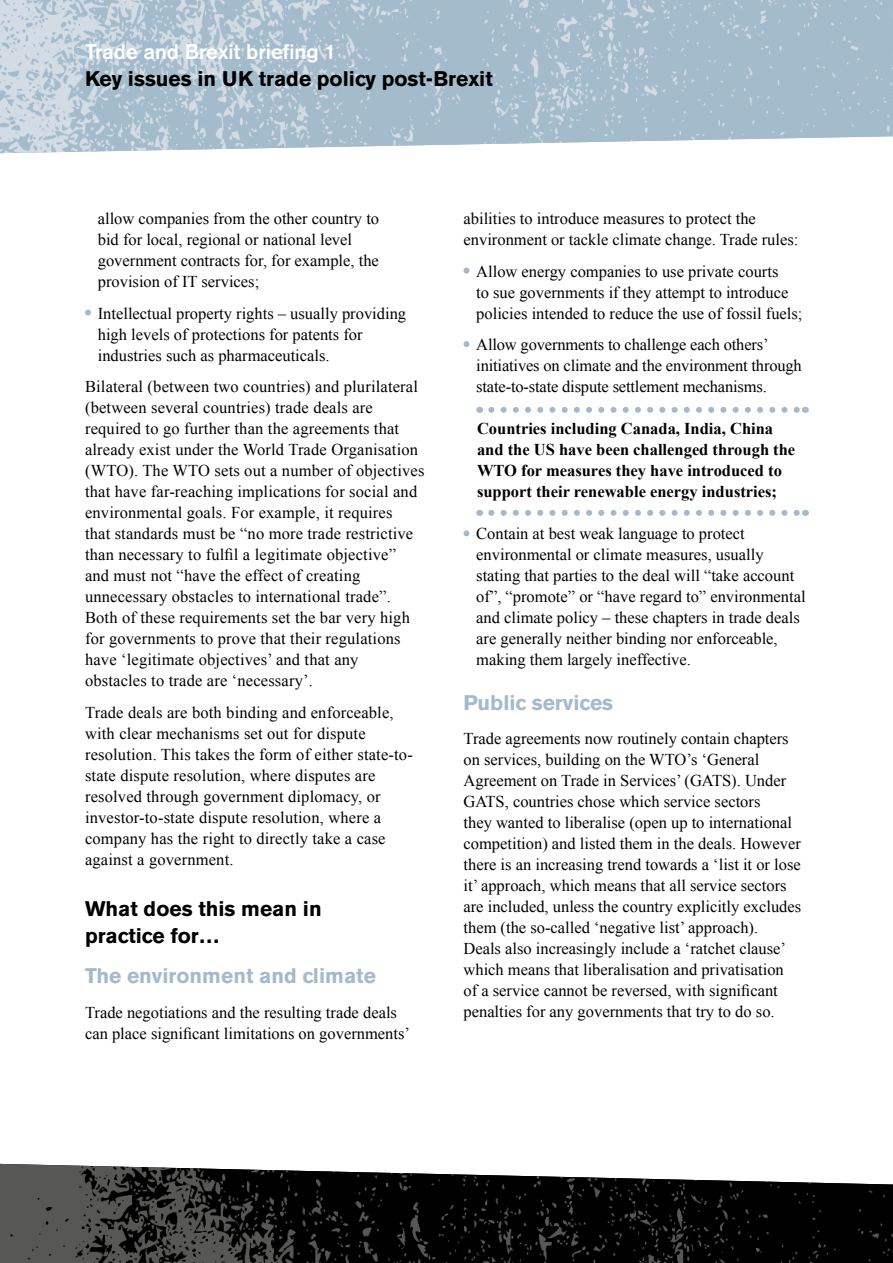
<style>
.page{position:relative;width:893px;height:1263px;background:#fff}
.page>*{position:absolute;margin:0;border:0;box-sizing:border-box;transform-origin:0 0}
.t1{font:700 21px/27px "Akzidenz Grotesk BE";color:#000}
.t2{font:700 21px "Akzidenz Grotesk BE";color:#a4bacb}
.t3{font:500 21px "Akzidenz Grotesk BE";color:#fff}
.t4{font:16.5px/21px "Times New Roman";color:#000}
.t5{font:700 16.5px/21px "Times New Roman";color:#000}
</style>
<div class="page">
<img style="left:0;top:0;width:893px;height:153px">
<img style="left:0;top:1163px;width:893px;height:100px">
<svg style="left:85px;top:310px;width:6px;height:6px"></svg>
<svg style="left:491px;top:407px;width:308px;height:6px"></svg>
<svg style="left:491px;top:510px;width:308px;height:6px"></svg>
<svg style="left:463px;top:268px;width:6px;height:6px"></svg>
<svg style="left:463px;top:341px;width:6px;height:6px"></svg>
<svg style="left:463px;top:530px;width:6px;height:6px"></svg>
<p class="t3" style="left:85px;top:39px;width:253px">Trade and Brexit briefing 1</p>
<p class="t1" style="left:85px;top:66px;width:409px">Key issues in UK trade policy post-Brexit</p>
<p class="t4" style="left:98px;top:208px;width:283px">allow companies from the other country to bid for local, regional or national level government contracts for, for example, the provision of IT services;</p>
<p class="t4" style="left:98px;top:302px;width:310px">Intellectual property rights – usually providing high levels of protections for patents for industries such as pharmaceuticals.</p>
<p class="t4" style="left:85px;top:376px;width:341px">Bilateral (between two countries) and plurilateral (between several countries) trade deals are required to go further than the agreements that already exist under the World Trade Organisation (WTO). The WTO sets out a number of objectives that have far-reaching implications for social and environmental goals. For example, it requires<br>that standards must be “no more trade restrictive than necessary to fulfil a legitimate objective”<br>and must not “have the effect of creating unnecessary obstacles to international trade”.<br>Both of these requirements set the bar very high for governments to prove that their regulations have ‘legitimate objectives’ and that any obstacles to trade are ‘necessary’.</p>
<p class="t4" style="left:85px;top:701px;width:329px">Trade deals are both binding and enforceable, with clear mechanisms set out for dispute resolution. This takes the form of either state-to&shy;state dispute resolution, where disputes are resolved through government diplomacy, or investor-to-state dispute resolution, where a company has the right to directly take a case against a government.</p>
<p class="t1" style="left:85px;top:895px;width:238px">What does this mean in practice for…</p>
<p class="t2" style="left:85px;top:964px;width:292px">The environment and climate</p>
<p class="t4" style="left:85px;top:1001px;width:326px">Trade negotiations and the resulting trade deals can place significant limitations on governments’</p>
<p class="t4" style="left:463px;top:208px;width:336px">abilities to introduce measures to protect the environment or tackle climate change. Trade rules:</p>
<p class="t4" style="left:476px;top:260px;width:328px">Allow energy companies to use private courts<br>to sue governments if they attempt to introduce policies intended to reduce the use of fossil fuels;</p>
<p class="t4" style="left:476px;top:334px;width:327px">Allow governments to challenge each others’ initiatives on climate and the environment through state-to-state dispute settlement mechanisms.</p>
<p class="t5" style="left:477px;top:418px;width:320px">Countries including Canada, India, China and the US have been challenged through the WTO for measures they have introduced to support their renewable energy industries;</p>
<p class="t4" style="left:476px;top:523px;width:331px">Contain at best weak language to protect environmental or climate measures, usually stating that parties to the deal will “take account of”, “promote” or “have regard to” environmental and climate policy – these chapters in trade deals are generally neither binding nor enforceable, making them largely ineffective.</p>
<p class="t2" style="left:463px;top:690px;width:151px">Public services</p>
<p class="t4" style="left:463px;top:728px;width:339px">Trade agreements now routinely contain chapters on services, building on the WTO’s ‘General Agreement on Trade in Services’ (GATS). Under GATS, countries chose which service sectors<br>they wanted to liberalise (open up to international competition) and listed them in the deals. However there is an increasing trend towards a ‘list it or lose it’ approach, which means that all service sectors are included, unless the country explicitly excludes them (the so-called ‘negative list’ approach).<br>Deals also increasingly include a ‘ratchet clause’ which means that liberalisation and privatisation of a service cannot be reversed, with significant penalties for any governments that try to do so.</p>
</div>
